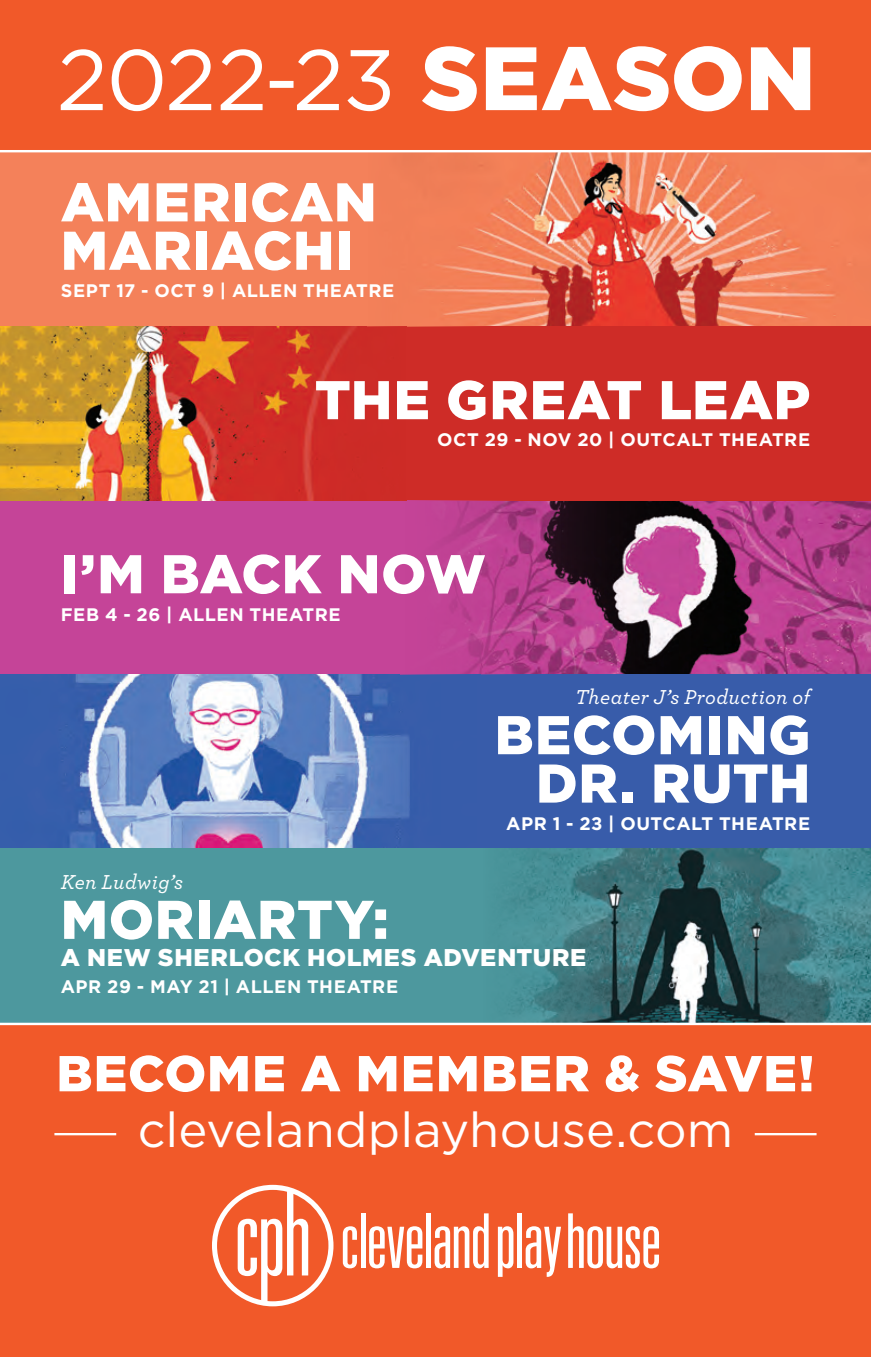
<style>
.page{position:relative;width:871px;height:1357px;background:#fff}
.page>*{position:absolute;margin:0;border:0;box-sizing:border-box;transform-origin:0 0}
.t1{font:900 54.45px/48.4px "Gotham HTF";letter-spacing:.015em;color:#fff}
.t2{font:900 50.4px "Gotham HTF";letter-spacing:.025em;color:#fff}
.t3{font:48.82px "Gotham HTF";letter-spacing:.005em;color:#fff}
.t4{font:900 24.3px "Gotham HTF";letter-spacing:.025em;color:#fff}
.t5{font:italic 500 21.15px "Archer";letter-spacing:.015em;color:#fff}
.t6{font:700 18.22px "Gotham";letter-spacing:.03em;color:#fff}
</style>
<div class="page">
<div style="left:0;top:1025px;width:871px;height:332px;background:#f15929"></div>
<div style="left:0;top:152px;width:871px;height:174px;background:#f4815a"></div>
<img style="left:490px;top:152px;width:381px;height:174px">
<div style="left:0;top:500px;width:871px;height:174px;background:#c54498"></div>
<img style="left:522px;top:500px;width:349px;height:174px">
<div style="left:0;top:326px;width:871px;height:174px;background:#ce2c27"></div>
<img style="left:0;top:326px;width:284px;height:174px">
<div style="left:0;top:674px;width:871px;height:175px;background:#385caa"></div>
<img style="left:0;top:674px;width:358px;height:175px">
<svg style="left:358px;top:674px;width:123px;height:175px"></svg>
<div style="left:0;top:849px;width:871px;height:174px;background:#4d989e"></div>
<img style="left:606px;top:849px;width:265px;height:174px">
<svg style="left:483px;top:849px;width:123px;height:174px"></svg>
<div style="left:0;top:0;width:871px;height:150px;background:#f15929"></div>
<hr style="left:755px;top:1133px;width:61px;height:2px;background:#fff">
<hr style="left:54px;top:1133px;width:62px;height:2px;background:#fff">
<svg style="left:61px;top:46px;width:749px;height:65px"></svg>
<svg style="left:343px;top:1226px;width:14px;height:42px"></svg>
<hr style="left:361px;top:1213px;width:4px;height:55px;background:#fff">
<svg style="left:369px;top:1226px;width:53px;height:42px"></svg>
<div style="left:426px;top:1213px;width:5px;height:55px;background:#fff"></div>
<svg style="left:434px;top:1213px;width:54px;height:55px"></svg>
<svg style="left:498px;top:1226px;width:15px;height:51px"></svg>
<div style="left:517px;top:1213px;width:5px;height:55px;background:#fff"></div>
<svg style="left:526px;top:1226px;width:35px;height:51px"></svg>
<svg style="left:568px;top:1213px;width:91px;height:55px"></svg>
<svg style="left:212px;top:1185px;width:121px;height:121px"></svg>
<h1 class="t1" style="left:61px;top:177px;width:317px">AMERICAN<br>MARIACHI</h1>
<p class="t6" style="left:61px;top:278px;width:335px">SEPT 17 - OCT 9 | ALLEN THEATRE</p>
<h1 class="t1" style="left:315px;top:374px;width:497px">THE GREAT LEAP</h1>
<p class="t6" style="left:437px;top:428px;width:375px">OCT 29 - NOV 20 | OUTCALT THEATRE</p>
<h1 class="t1" style="left:61px;top:548px;width:427px">I’M BACK NOW</h1>
<p class="t6" style="left:61px;top:602px;width:281px">FEB 4 - 26 | ALLEN THEATRE</p>
<p class="t5" style="left:575px;top:682px;width:236px">Theater J’s Production of</p>
<h1 class="t1" style="left:495px;top:709px;width:317px;text-align:right">BECOMING<br>DR. RUTH</h1>
<p class="t6" style="left:506px;top:811px;width:305px">APR 1 - 23 | OUTCALT THEATRE</p>
<p class="t5" style="left:61px;top:866px;width:124px">Ken Ludwig’s</p>
<h1 class="t1" style="left:61px;top:894px;width:329px">MORIARTY:</h1>
<h3 class="t4" style="left:61px;top:943px;width:527px">A NEW SHERLOCK HOLMES ADVENTURE</h3>
<p class="t6" style="left:61px;top:975px;width:339px">APR 29 - MAY 21 | ALLEN THEATRE</p>
<h2 class="t2" style="left:56px;top:1044px;width:759px">BECOME A MEMBER &amp; SAVE!</h2>
<h3 class="t3" style="left:138px;top:1103px;width:597px">clevelandplayhouse.com</h3>
</div>
